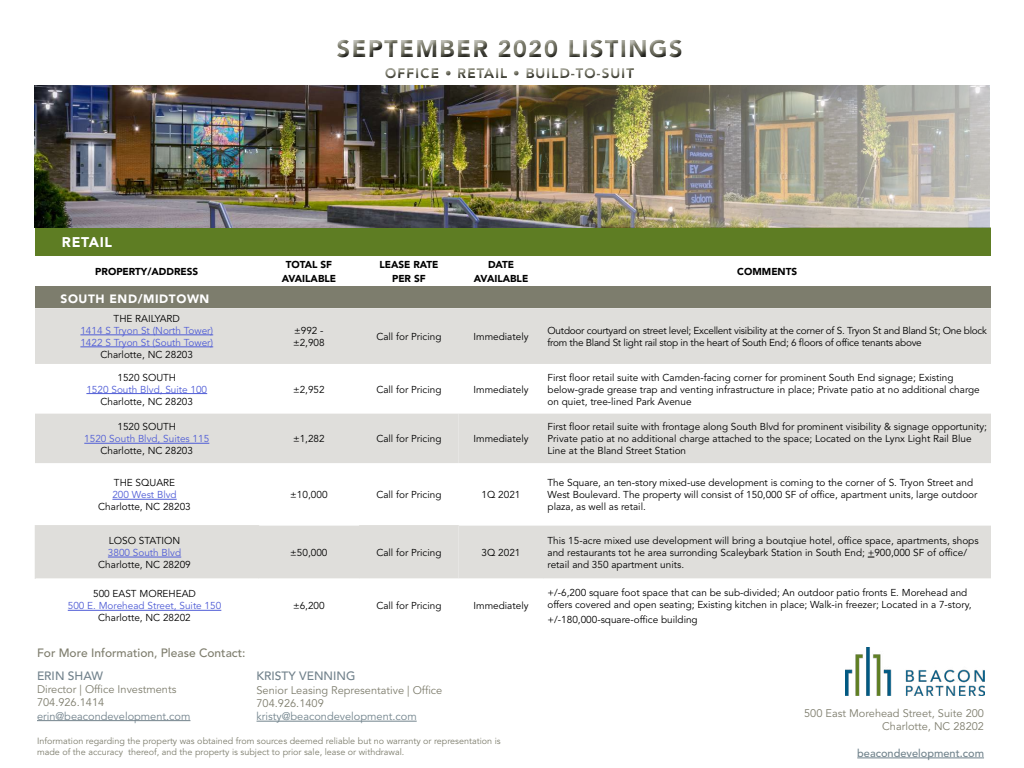
<style>
.page{position:relative;width:1024px;height:768px;background:#fff}
.page>*{position:absolute;margin:0;border:0;box-sizing:border-box;transform-origin:0 0}
.t1{font:900 24px "Avenir LT Std";letter-spacing:.05em;color:#7d7d6d}
.t2{font:900 14px "Avenir LT Std";letter-spacing:.05em;color:#7d7d6d}
.t3{font:900 14px "Avenir LT Std";letter-spacing:.05em;color:#fff}
.t4{font:500 12px "Avenir LT Std";color:#7e7d6d}
.t5{font:500 12px "Avenir LT Std";color:#72828c}
.t6{font:900 12px "Avenir LT Std";letter-spacing:.05em;color:#fff}
.t7{font:11px/13.2px "Avenir LT Std";color:#7e7d6d}
.t8{font:11px "Avenir LT Std";color:#71838c}
.t9{font:11px "Avenir LT Std";color:#72828c}
.t10{font:500 11px "Avenir LT Std";color:#71838c}
.t11{font:10px/12px "Avenir LT Std";color:#000}
.t12{font:10px/12px "Avenir LT Std";letter-spacing:-.025em;color:#000}
.t13{font:10px/12px "Avenir LT Std";color:#4f5cd6}
.t14{font:900 10px/14px "Avenir LT Std";color:#000;text-align:center}
.t15{font:9px/10.8px "Avenir LT Std";color:#7d7d6d}
</style>
<div class="page">
<div style="left:35px;top:228px;width:956px;height:28px;background:#5e7d23"></div>
<div style="left:35px;top:287px;width:956px;height:21px;background:#7d7d6d"></div>
<div style="left:36px;top:308px;width:955px;height:56px;background:#dfdedb"></div>
<div style="left:36px;top:414px;width:955px;height:49px;background:#dfdedb"></div>
<svg style="left:67px;top:498px;width:924px;height:113px"></svg>
<hr style="left:359px;top:525px;width:100px;height:1px;background:#dfdedb">
<hr style="left:34px;top:525px;width:225px;height:1px;background:#dfdedb">
<hr style="left:80px;top:335px;width:133px;height:1px;background:#4f5cd6">
<hr style="left:80px;top:347px;width:133px;height:1px;background:#4f5cd6">
<hr style="left:86px;top:393px;width:121px;height:1px;background:#4f5cd6">
<hr style="left:84px;top:443px;width:125px;height:1px;background:#4f5cd6">
<hr style="left:112px;top:499px;width:65px;height:1px;background:#4f5cd6">
<div style="left:36px;top:526px;width:955px;height:53px;background:#dfdedb"></div>
<hr style="left:68px;top:610px;width:153px;height:1px;background:#4f5cd6">
<img style="left:34px;top:86px;width:956px;height:141px">
<div style="left:332px;top:35px;width:357px;height:50px;background:#000;opacity:.75"></div>
<hr style="left:37px;top:720px;width:153px;height:1px;background:#72828c">
<hr style="left:257px;top:721px;width:160px;height:1px;background:#71838c">
<img style="left:845px;top:647px;width:140px;height:49px">
<hr style="left:857px;top:758px;width:127px;height:1px;background:#71838c">
<h1 class="t1" style="left:337px;top:34px;width:347px">SEPTEMBER 2020 LISTINGS</h1>
<h2 class="t2" style="left:385px;top:64px;width:251px">OFFICE • RETAIL • BUILD-TO-SUIT</h2>
<h2 class="t3" style="left:62px;top:234px;width:52px">RETAIL</h2>
<p class="t14" style="left:95px;top:265px;width:105px">PROPERTY/ADDRESS</p>
<p class="t14" style="left:282px;top:258px;width:56px">TOTAL SF<br>AVAILABLE</p>
<p class="t14" style="left:379px;top:258px;width:61px">LEASE RATE<br>PER SF</p>
<p class="t14" style="left:474px;top:258px;width:56px">DATE<br>AVAILABLE</p>
<p class="t14" style="left:737px;top:265px;width:61px">COMMENTS</p>
<p class="t6" style="left:61px;top:291px;width:150px">SOUTH END/MIDTOWN</p>
<p class="t11" style="left:114px;top:313px;width:68px">THE RAILYARD</p>
<p class="t13" style="left:80px;top:325px;width:134px">1414 S Tryon St (North Tower)<br>1422 S Tryon St (South Tower)</p>
<p class="t11" style="left:101px;top:349px;width:94px">Charlotte, NC 28203</p>
<p class="t11" style="left:293px;top:325px;width:33px">±992 - ±2,908</p>
<p class="t11" style="left:376px;top:331px;width:67px">Call for Pricing</p>
<p class="t11" style="left:474px;top:331px;width:57px">Immediately</p>
<p class="t12" style="left:548px;top:325px;width:441px">Outdoor courtyard on street level; Excellent visibility at the corner of S. Tryon St and Bland St; One block from the Bland St light rail stop in the heart of South End; 6 floors of office tenants above</p>
<p class="t11" style="left:117px;top:371px;width:60px">1520 SOUTH</p>
<p class="t13" style="left:86px;top:383px;width:122px">1520 South Blvd, Suite 100</p>
<p class="t11" style="left:101px;top:395px;width:94px">Charlotte, NC 28203</p>
<p class="t11" style="left:117px;top:421px;width:60px">1520 SOUTH</p>
<p class="t13" style="left:84px;top:433px;width:127px">1520 South Blvd, Suites 115</p>
<p class="t11" style="left:101px;top:445px;width:94px">Charlotte, NC 28203</p>
<p class="t11" style="left:114px;top:477px;width:63px">THE SQUARE</p>
<p class="t13" style="left:112px;top:489px;width:66px">200 West Blvd</p>
<p class="t11" style="left:98px;top:501px;width:94px">Charlotte, NC 28203</p>
<p class="t11" style="left:109px;top:535px;width:73px">LOSO STATION</p>
<p class="t13" style="left:108px;top:547px;width:75px">3800 South Blvd</p>
<p class="t11" style="left:98px;top:559px;width:94px">Charlotte, NC 28209</p>
<p class="t11" style="left:93px;top:588px;width:104px">500 EAST MOREHEAD</p>
<p class="t13" style="left:68px;top:600px;width:155px">500 E. Morehead Street, Suite 150</p>
<p class="t11" style="left:98px;top:612px;width:94px">Charlotte, NC 28202</p>
<p class="t11" style="left:293px;top:383px;width:33px">±2,952</p>
<p class="t11" style="left:376px;top:383px;width:67px">Call for Pricing</p>
<p class="t11" style="left:474px;top:383px;width:57px">Immediately</p>
<p class="t11" style="left:293px;top:433px;width:33px">±1,282</p>
<p class="t11" style="left:376px;top:433px;width:67px">Call for Pricing</p>
<p class="t11" style="left:474px;top:433px;width:57px">Immediately</p>
<p class="t11" style="left:290px;top:489px;width:39px">±10,000</p>
<p class="t11" style="left:376px;top:489px;width:67px">Call for Pricing</p>
<p class="t11" style="left:482px;top:489px;width:40px">1Q 2021</p>
<p class="t11" style="left:290px;top:547px;width:39px">±50,000</p>
<p class="t11" style="left:376px;top:547px;width:67px">Call for Pricing</p>
<p class="t11" style="left:482px;top:547px;width:40px">3Q 2021</p>
<p class="t11" style="left:293px;top:600px;width:33px">±6,200</p>
<p class="t11" style="left:376px;top:600px;width:67px">Call for Pricing</p>
<p class="t11" style="left:474px;top:600px;width:57px">Immediately</p>
<p class="t4" style="left:37px;top:646px;width:210px">For More Information, Please Contact:</p>
<p class="t5" style="left:37px;top:669px;width:68px">ERIN SHAW</p>
<p class="t7" style="left:37px;top:683px;width:141px">Director | Office Investments<br>704.926.1414</p>
<p class="t9" style="left:37px;top:709px;width:155px">erin@beacondevelopment.com</p>
<p class="t5" style="left:257px;top:669px;width:100px">KRISTY VENNING</p>
<p class="t7" style="left:257px;top:684px;width:187px">Senior Leasing Representative | Office<br>704.926.1409</p>
<p class="t8" style="left:257px;top:710px;width:162px">kristy@beacondevelopment.com</p>
<p class="t15" style="left:37px;top:736px;width:465px">Information regarding the property was obtained from sources deemed reliable but no warranty or representation is made of the accuracy thereof, and the property is subject to prior sale, lease or withdrawal.</p>
<p class="t11" style="left:548px;top:371px;width:434px">First floor retail suite with Camden-facing corner for prominent South End signage; Existing below-grade grease trap and venting infrastructure in place; Private patio at no additional charge on quiet, tree-lined Park Avenue</p>
<p class="t11" style="left:548px;top:421px;width:441px">First floor retail suite with frontage along South Blvd for prominent visibility &amp; signage opportunity;<br>Private patio at no additional charge attached to the space; Located on the Lynx Light Rail Blue<br>Line at the Bland Street Station</p>
<p class="t11" style="left:548px;top:477px;width:431px">The Square, an ten-story mixed-use development is coming to the corner of S. Tryon Street and<br>West Boulevard. The property will consist of 150,000 SF of office, apartment units, large outdoor plaza, as well as retail.</p>
<p class="t11" style="left:548px;top:535px;width:433px">This 15-acre mixed use development will bring a boutqiue hotel, office space, apartments, shops and restaurants tot he area surronding Scaleybark Station in South End; +900,000 SF of office/ retail and 350 apartment units.</p>
<p class="t11" style="left:548px;top:587px;width:425px">+/-6,200 square foot space that can be sub-divided; An outdoor patio fronts E. Morehead and offers covered and open seating; Existing kitchen in place; Walk-in freezer; Located in a 7-story,</p>
<p class="t11" style="left:548px;top:613px;width:152px">+/-180,000-square-office building</p>
<p class="t7" style="left:804px;top:707px;width:181px;text-align:right">500 East Morehead Street, Suite 200<br>Charlotte, NC 28202</p>
<p class="t10" style="left:857px;top:747px;width:128px">beacondevelopment.com</p>
</div>
